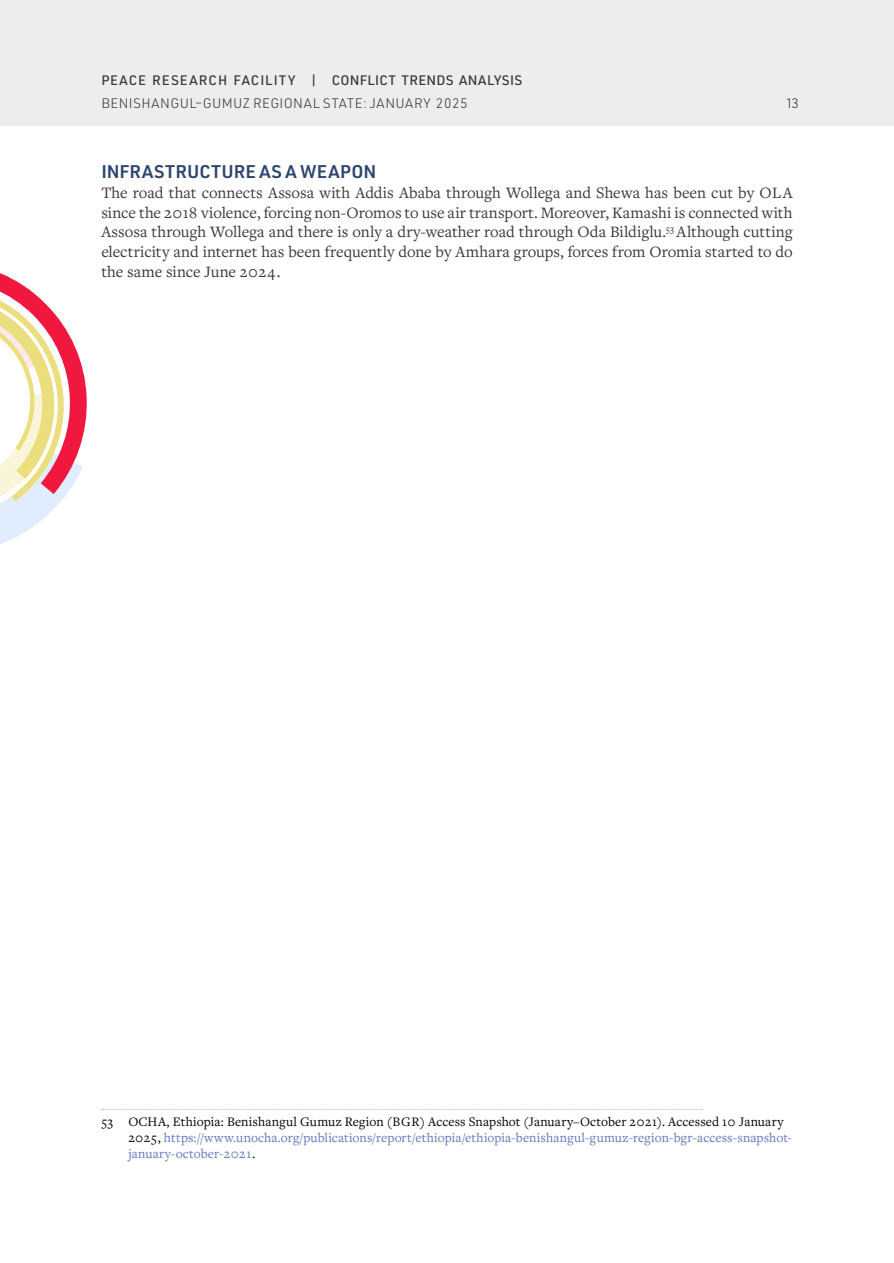
<style>
.page{position:relative;width:894px;height:1263px;background:#fff}
.page>*{position:absolute;margin:0;border:0;box-sizing:border-box;transform-origin:0 0}
.t1{font:600 18px "URWDIN";letter-spacing:.02em;color:#2d456e}
.t2{font:16.5px/19.8px "Freight Text Pro";color:#383839;text-align:justify}
.t3{font:13.5px/16.2px "Freight Text Pro";letter-spacing:.01em;color:#5f78bb}
.t4{font:500 13.5px "URWDIN";letter-spacing:.05em;color:#383839}
.t5{font:300 13.5px "URWDIN";letter-spacing:.035em;color:#383839}
.s1{color:#000}
</style>
<div class="page">
<div style="left:0;top:0;width:893px;height:126px;background:#ededee"></div>
<svg style="left:102px;top:1109px;width:600px;height:1px"></svg>
<svg style="left:0;top:273px;width:87px;height:271px"></svg>
<p class="t4" style="left:101px;top:71px;width:422px">PEACE RESEARCH FACILITY | CONFLICT TRENDS ANALYSIS</p>
<p class="t5" style="left:101px;top:94px;width:367px">BENISHANGUL–GUMUZ REGIONAL STATE: JANUARY 2025</p>
<p class="t5" style="left:786px;top:94px;width:13px">13</p>
<p class="t1" style="left:101px;top:159px;width:276px">INFRASTRUCTURE AS A WEAPON</p>
<p class="t2" style="left:101px;top:182px;width:692px">The road that connects Assosa with Addis Ababa through Wollega and Shewa has been cut by OLA since the 2018 violence, forcing non-Oromos to use air transport. Moreover, Kamashi is connected with Assosa through Wollega and there is only a dry-weather road through Oda Bildiglu.<sup>53</sup> Although cutting electricity and internet has been frequently done by Amhara groups, forces from Oromia started to do the same since June 2024.</p>
<p class="t3" style="left:128px;top:1112px;width:664px;text-indent:-27px"><span class="s1">53 OCHA, Ethiopia: Benishangul Gumuz Region (BGR) Access Snapshot (January–October 2021). Accessed 10 January<br>2025,</span> https://www.unocha.org/publications/report/ethiopia/ethiopia-benishangul-gumuz-region-bgr-access-snapshot&shy;january-october-2021<span class="s1">.</span></p>
</div>
